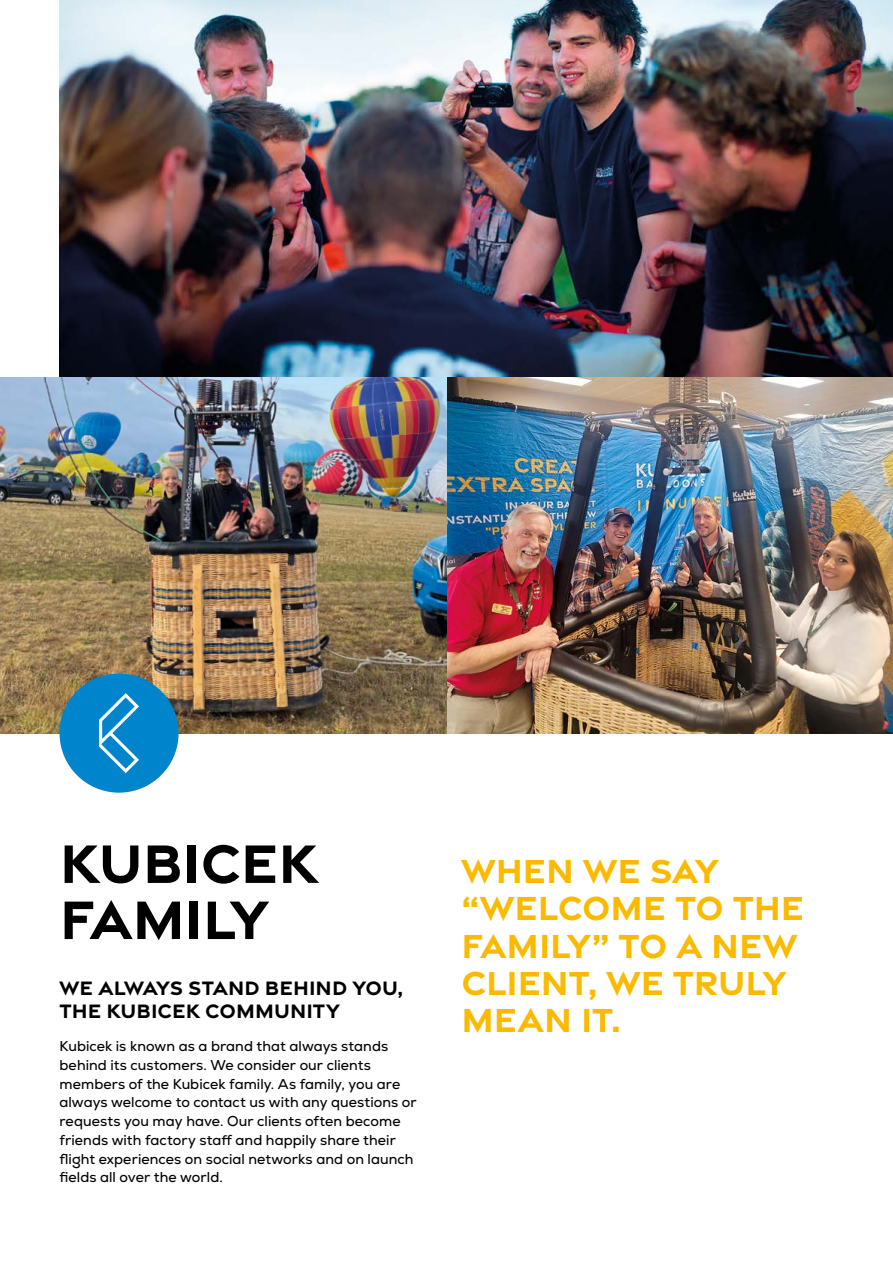
<style>
.page{position:relative;width:893px;height:1263px;background:#fff}
.page>*{position:absolute;margin:0;border:0;box-sizing:border-box;transform-origin:0 0}
.t1{font:700 58.5px/56.1px "Gravesend Sans";letter-spacing:-.005em;color:#000}
.t2{font:700 36px/37.3px "Gravesend Sans";letter-spacing:-.005em;color:#fbba00}
.t3{font:700 21px/23.2px "Gravesend Sans";color:#000}
.t4{font:14.25px/18.8px "Nexa";letter-spacing:.005em;color:#000}
</style>
<div class="page">
<img style="left:60px;top:0;width:833px;height:378px">
<img style="left:446px;top:378px;width:447px;height:355px">
<img style="left:0;top:378px;width:446px;height:355px">
<div style="left:60px;top:674px;width:119px;height:119px;background:#0084cb;border-radius:50%"></div>
<svg style="left:99px;top:693px;width:40px;height:80px"></svg>
<h1 class="t1" style="left:60px;top:833px;width:259px">KUBICEK<br>FAMILY</h1>
<h3 class="t3" style="left:60px;top:975px;width:345px">WE ALWAYS STAND BEHIND YOU,<br>THE KUBICEK COMMUNITY</h3>
<p class="t4" style="left:60px;top:1037px;width:359px">Kubicek is known as a brand that always stands behind its customers. We consider our clients members of the Kubicek family. As family, you are always welcome to contact us with any questions or requests you may have. Our clients often become friends with factory staff and happily share their flight experiences on social networks and on launch fields all over the world.</p>
<h2 class="t2" style="left:461px;top:850px;width:344px">WHEN WE SAY “WELCOME TO THE<br>FAMILY” TO A NEW<br>CLIENT, WE TRULY<br>MEAN IT.</h2>
</div>
